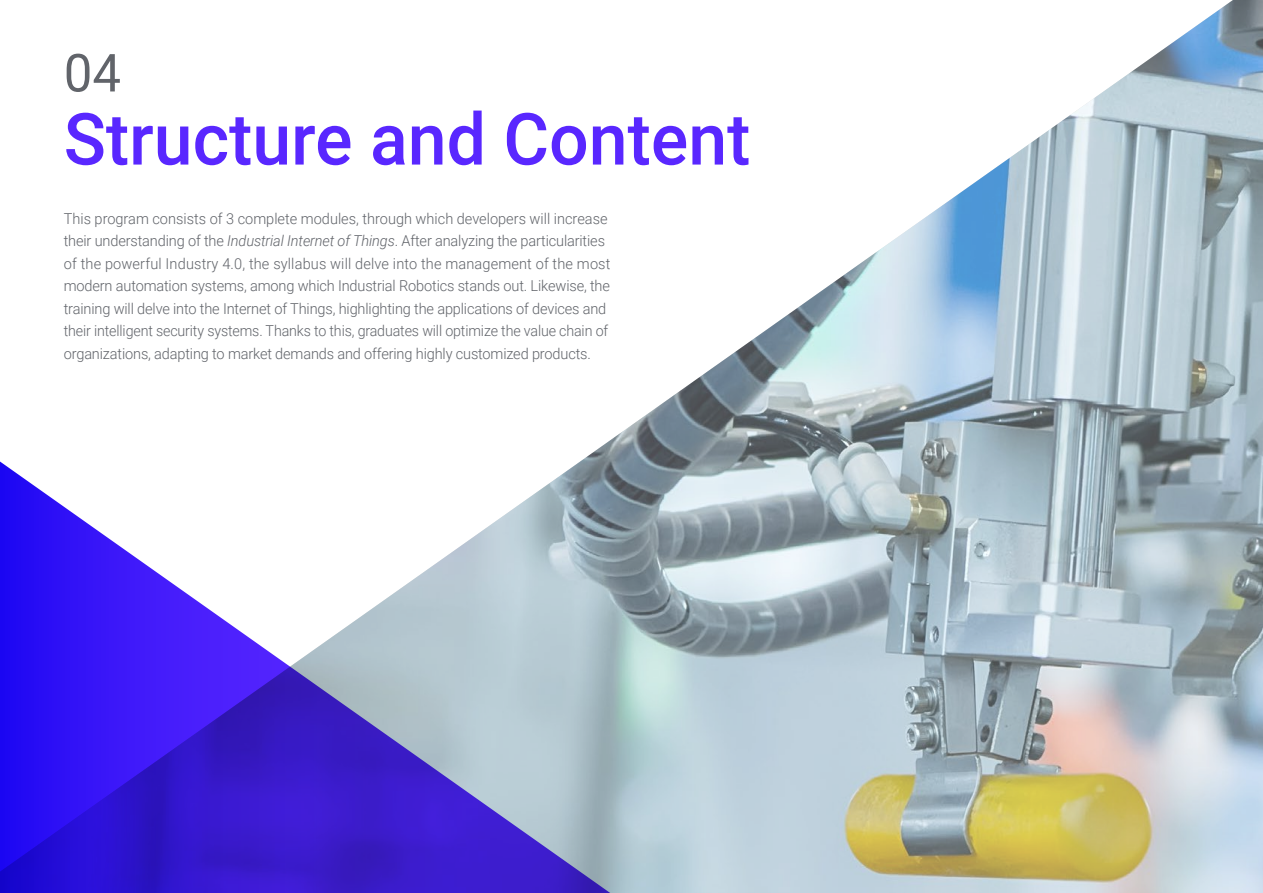
<style>
.page{position:relative;width:1263px;height:893px;background:#fff}
.page>*{position:absolute;margin:0;border:0;box-sizing:border-box;transform-origin:0 0}
.t1{font:500 72px "Roboto";color:#5927ff}
.t2{font:52.5px "Roboto";color:#61646a}
.t3{font:300 15px/22.5px "Roboto";letter-spacing:-.01em;color:#61646a}
.s1{font-style:italic}
</style>
<div class="page">
<img style="left:602px;top:0;width:661px;height:893px">
<svg style="left:0;top:446px;width:640px;height:447px"></svg>
<h2 class="t2" style="left:64px;top:36px;width:59px">04</h2>
<h1 class="t1" style="left:64px;top:89px;width:688px">Structure and Content</h1>
<p class="t3" style="left:64px;top:207px;width:548px">This program consists of 3 complete modules, through which developers will increase their understanding of the <span class="s1">Industrial Internet of Things</span>. After analyzing the particularities of the powerful Industry 4.0, the syllabus will delve into the management of the most modern automation systems, among which Industrial Robotics stands out. Likewise, the training will delve into the Internet of Things, highlighting the applications of devices and their intelligent security systems. Thanks to this, graduates will optimize the value chain of organizations, adapting to market demands and offering highly customized products.</p>
</div>
